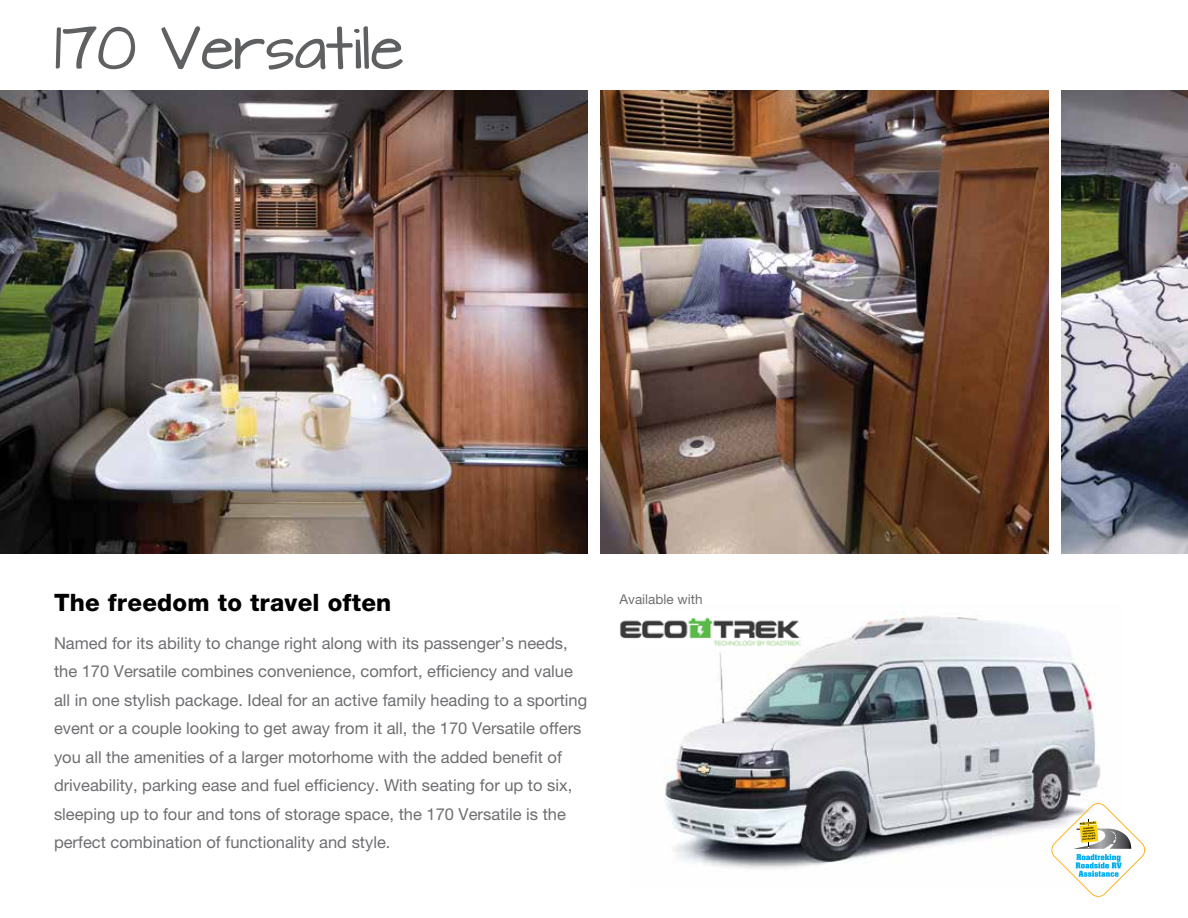
<style>
.page{position:relative;width:1188px;height:918px;background:#fff}
.page>*{position:absolute;margin:0;border:0;box-sizing:border-box;transform-origin:0 0}
.t1{font:51px "Architects Daughter";color:#5f6062}
.t2{font:800 24px "Helvetica Neue LT Std";letter-spacing:.01em;color:#000}
.t3{font:16.5px/28.5px "Helvetica Neue LT Std";color:#6d6e71}
.t4{font:13.5px "Helvetica Neue LT Std";color:#6d6e71}
</style>
<div class="page">
<img style="left:601px;top:90px;width:447px;height:463px">
<img style="left:0;top:90px;width:587px;height:463px">
<img style="left:1062px;top:90px;width:126px;height:463px">
<img style="left:664px;top:612px;width:437px;height:257px">
<svg style="left:1051px;top:803px;width:94px;height:94px"></svg>
<img style="left:620px;top:612px;width:180px;height:37px">
<h1 class="t1" style="left:54px;top:12px;width:351px">170 Versatile</h1>
<h2 class="t2" style="left:54px;top:589px;width:339px">The freedom to travel often</h2>
<p class="t3" style="left:54px;top:629px;width:535px">Named for its ability to change right along with its passenger’s needs, the 170 Versatile combines convenience, comfort, efficiency and value all in one stylish package. Ideal for an active family heading to a sporting event or a couple looking to get away from it all, the 170 Versatile offers you all the amenities of a larger motorhome with the added benefit of driveability, parking ease and fuel efficiency. With seating for up to six, sleeping up to four and tons of storage space, the 170 Versatile is the perfect combination of functionality and style.</p>
<p class="t4" style="left:620px;top:591px;width:84px">Available with</p>
</div>
